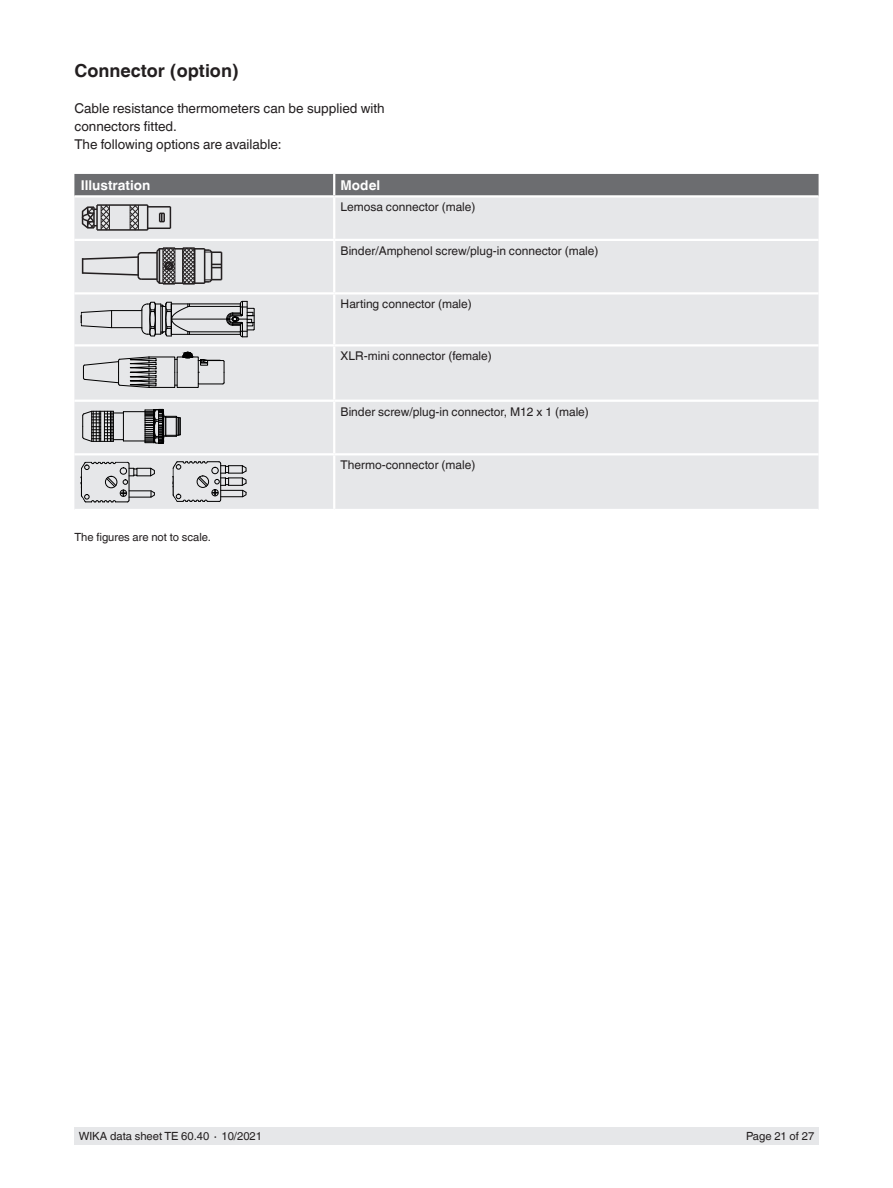
<style>
.page{position:relative;width:893px;height:1188px;background:#fff}
.page>*{position:absolute;margin:0;border:0;box-sizing:border-box;transform-origin:0 0}
.t1{font:700 18px "Helvetica World";color:#231f20}
.t2{font:15.9px "DIN Cond";color:#000}
.t3{font:13.5px/18px "Helvetica World";color:#231f20}
.t4{font:700 13.5px "Helvetica World";color:#fff}
.t5{font:12px "Helvetica World";color:#231f20}
.t6{font:11.85px "DIN Cond";color:#000}
.t7{font:11.25px "Helvetica World";color:#231f20}
</style>
<div class="page">
<div style="left:74px;top:1128px;width:745px;height:17px;background:#e6e7e9"></div>
<div style="left:74px;top:174px;width:745px;height:21px;background:#6c6d70"></div>
<div style="left:74px;top:198px;width:745px;height:311px;background:#e6e7e9"></div>
<hr style="left:333px;top:174px;width:2px;height:21px;background:#fff">
<hr style="left:74px;top:239px;width:260px;height:2px;background:#fff">
<hr style="left:334px;top:239px;width:485px;height:2px;background:#fff">
<hr style="left:334px;top:292px;width:485px;height:3px;background:#fff">
<hr style="left:74px;top:344px;width:260px;height:3px;background:#fff">
<hr style="left:334px;top:344px;width:485px;height:3px;background:#fff">
<hr style="left:334px;top:400px;width:485px;height:2px;background:#fff">
<hr style="left:74px;top:453px;width:260px;height:2px;background:#fff">
<hr style="left:334px;top:453px;width:485px;height:2px;background:#fff">
<hr style="left:333px;top:198px;width:2px;height:41px;background:#fff">
<hr style="left:333px;top:241px;width:2px;height:51px;background:#fff">
<hr style="left:74px;top:292px;width:260px;height:3px;background:#fff">
<hr style="left:333px;top:295px;width:2px;height:49px;background:#fff">
<hr style="left:333px;top:347px;width:2px;height:53px;background:#fff">
<hr style="left:74px;top:400px;width:260px;height:2px;background:#fff">
<hr style="left:333px;top:402px;width:2px;height:51px;background:#fff">
<hr style="left:333px;top:455px;width:2px;height:54px;background:#fff">
<svg style="left:129px;top:206px;width:10px;height:23px"></svg>
<hr style="left:97px;top:204px;width:51px;height:2px;background:#231f20">
<hr style="left:97px;top:229px;width:51px;height:2px;background:#231f20">
<svg style="left:81px;top:204px;width:29px;height:27px"></svg>
<svg style="left:147px;top:205px;width:24px;height:25px"></svg>
<svg style="left:81px;top:247px;width:142px;height:38px;background:#b4b3b5"></svg>
<hr style="left:172px;top:334px;width:68px;height:1px;background:#000">
<hr style="left:189px;top:331px;width:51px;height:1px;background:#000">
<hr style="left:172px;top:319px;width:55px;height:1px;background:#000">
<hr style="left:189px;top:306px;width:51px;height:1px;background:#000">
<hr style="left:172px;top:304px;width:68px;height:1px;background:#000">
<svg style="left:226px;top:301px;width:29px;height:37px"></svg>
<svg style="left:81px;top:300px;width:109px;height:37px;background:#c2c3c5"></svg>
<svg style="left:83px;top:352px;width:142px;height:36px;background:#bdbec0"></svg>
<svg style="left:82px;top:408px;width:99px;height:36px;background:#979899"></svg>
<svg style="left:80px;top:461px;width:76px;height:42px;background:#c3c4c6"></svg>
<svg style="left:173px;top:461px;width:74px;height:43px;background:#bebfc0"></svg>
<h1 class="t1" style="left:74px;top:60px;width:166px">Connector (option)</h1>
<p class="t3" style="left:74px;top:99px;width:312px">Cable resistance thermometers can be supplied with connectors fitted.<br>The following options are available:</p>
<p class="t4" style="left:81px;top:177px;width:71px">Illustration</p>
<p class="t4" style="left:341px;top:177px;width:41px">Model</p>
<p class="t5" style="left:341px;top:200px;width:136px">Lemosa connector (male)</p>
<p class="t5" style="left:341px;top:244px;width:259px">Binder/Amphenol screw/plug-in connector (male)</p>
<p class="t5" style="left:341px;top:297px;width:133px">Harting connector (male)</p>
<p class="t5" style="left:341px;top:349px;width:153px">XLR-mini connector (female)</p>
<p class="t5" style="left:341px;top:405px;width:250px">Binder screw/plug-in connector, M12 x 1 (male)</p>
<p class="t6" style="left:182px;top:526px;width:6px">3</p>
<p class="t7" style="left:74px;top:531px;width:138px">The figures are not to scale.</p>
<h2 class="t2" style="left:81px;top:550px;width:11px;rotate:-180deg">W</h2>
<p class="t5" style="left:341px;top:458px;width:136px">Thermo-connector (male)</p>
<p class="t7" style="left:79px;top:1130px;width:185px">WIKA data sheet TE 60.40 ∙ 10/2021</p>
<p class="t7" style="left:746px;top:1130px;width:70px">Page 21 of 27</p>
</div>
